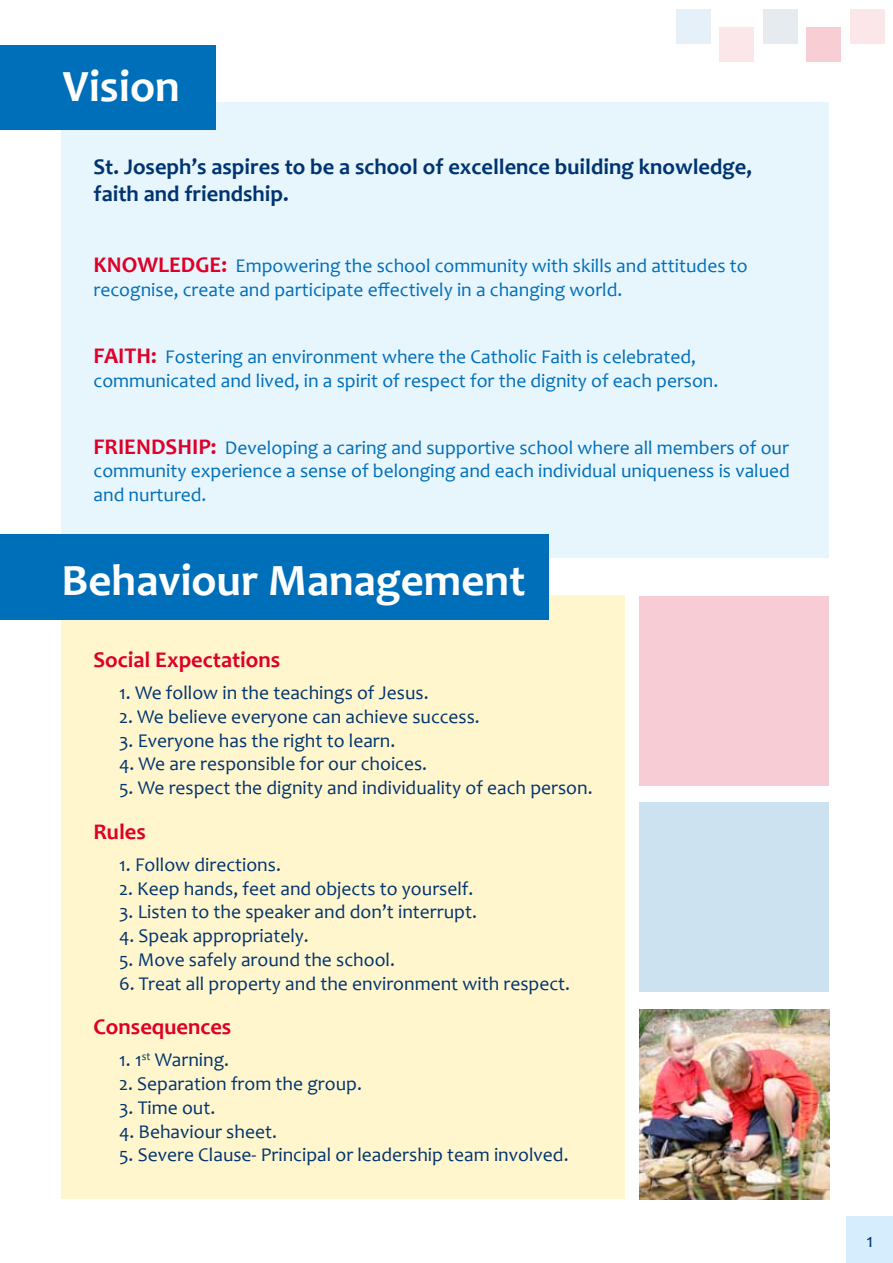
<style>
.page{position:relative;width:893px;height:1263px;background:#fff}
.page>*{position:absolute;margin:0;border:0;box-sizing:border-box;transform-origin:0 0}
.t1{font:700 45px "Candara";color:#fff}
.t2{font:700 22.5px/27px "Candara";color:#003470}
.t3{font:700 22.5px "Candara";color:#dd0028}
.t4{font:19.5px "Candara";color:#003470}
.t5{font:19.5px/23.4px "Candara";color:#006fba}
.s1{font-weight:700;font-size:22.5px;color:#dd0028}
</style>
<div class="page">
<div style="left:62px;top:595px;width:563px;height:604px;background:#fff6cd"></div>
<div style="left:62px;top:102px;width:767px;height:455px;background:#e7f5fc"></div>
<div style="left:0;top:535px;width:549px;height:85px;background:#006fba"></div>
<div style="left:847px;top:1217px;width:46px;height:46px;background:#d5edfc"></div>
<div style="left:0;top:46px;width:216px;height:84px;background:#006fba"></div>
<div style="left:850px;top:9px;width:35px;height:35px;background:#fbe6e9"></div>
<div style="left:676px;top:10px;width:34px;height:34px;background:#e6f0f8"></div>
<div style="left:719px;top:28px;width:34px;height:34px;background:#fbe6e9"></div>
<div style="left:763px;top:10px;width:34px;height:34px;background:#e6ebf0"></div>
<div style="left:806px;top:28px;width:34px;height:34px;background:#f8cdd4"></div>
<div style="left:640px;top:596px;width:189px;height:189px;background:#f8ccd4"></div>
<div style="left:640px;top:803px;width:189px;height:189px;background:#cce2f1"></div>
<img style="left:640px;top:1009px;width:189px;height:190px">
<h1 class="t1" style="left:63px;top:58px;width:119px">Vision</h1>
<p class="t2" style="left:94px;top:153px;width:660px">St. Joseph’s aspires to be a school of excellence building knowledge, faith and friendship.</p>
<p class="t5" style="left:94px;top:254px;width:656px"><span class="s1">KNOWLEDGE:</span> Empowering the school community with skills and attitudes to recognise, create and participate effectively in a changing world.</p>
<p class="t5" style="left:94px;top:345px;width:626px"><span class="s1">FAITH:</span> Fostering an environment where the Catholic Faith is celebrated, communicated and lived, in a spirit of respect for the dignity of each person.</p>
<p class="t5" style="left:94px;top:436px;width:698px;text-align:justify"><span class="s1">FRIENDSHIP:</span> Developing a caring and supportive school where all members of our community experience a sense of belonging and each individual uniqueness is valued and nurtured.</p>
<h1 class="t1" style="left:62px;top:552px;width:465px">Behaviour Management</h1>
<p class="t3" style="left:94px;top:645px;width:188px">Social Expectations</p>
<p class="t4" style="left:119px;top:680px;width:311px">1. We follow in the teachings of Jesus.</p>
<p class="t4" style="left:119px;top:704px;width:362px">2. We believe everyone can achieve success.</p>
<p class="t4" style="left:119px;top:728px;width:278px">3. Everyone has the right to learn.</p>
<p class="t4" style="left:119px;top:752px;width:310px">4. We are responsible for our choices.</p>
<p class="t4" style="left:119px;top:775px;width:475px">5. We respect the dignity and individuality of each person.</p>
<p class="t3" style="left:94px;top:817px;width:54px">Rules</p>
<p class="t4" style="left:119px;top:852px;width:163px">1. Follow directions.</p>
<p class="t4" style="left:119px;top:876px;width:356px">2. Keep hands, feet and objects to yourself.</p>
<p class="t4" style="left:119px;top:900px;width:359px">3. Listen to the speaker and don’t interrupt.</p>
<p class="t4" style="left:119px;top:923px;width:191px">4. Speak appropriately.</p>
<p class="t4" style="left:119px;top:947px;width:277px">5. Move safely around the school.</p>
<p class="t4" style="left:119px;top:971px;width:453px">6. Treat all property and the environment with respect.</p>
<p class="t3" style="left:94px;top:1013px;width:139px">Consequences</p>
<p class="t4" style="left:119px;top:1048px;width:112px">1. 1<sup>st</sup> Warning.</p>
<p class="t4" style="left:119px;top:1071px;width:244px">2. Separation from the group.</p>
<p class="t4" style="left:119px;top:1095px;width:98px">3. Time out.</p>
<p class="t4" style="left:119px;top:1119px;width:159px">4. Behaviour sheet.</p>
<p class="t4" style="left:119px;top:1143px;width:451px">5. Severe Clause- Principal or leadership team involved.</p>
<p class="t4" style="left:866px;top:1228px;width:8px">1</p>
</div>
